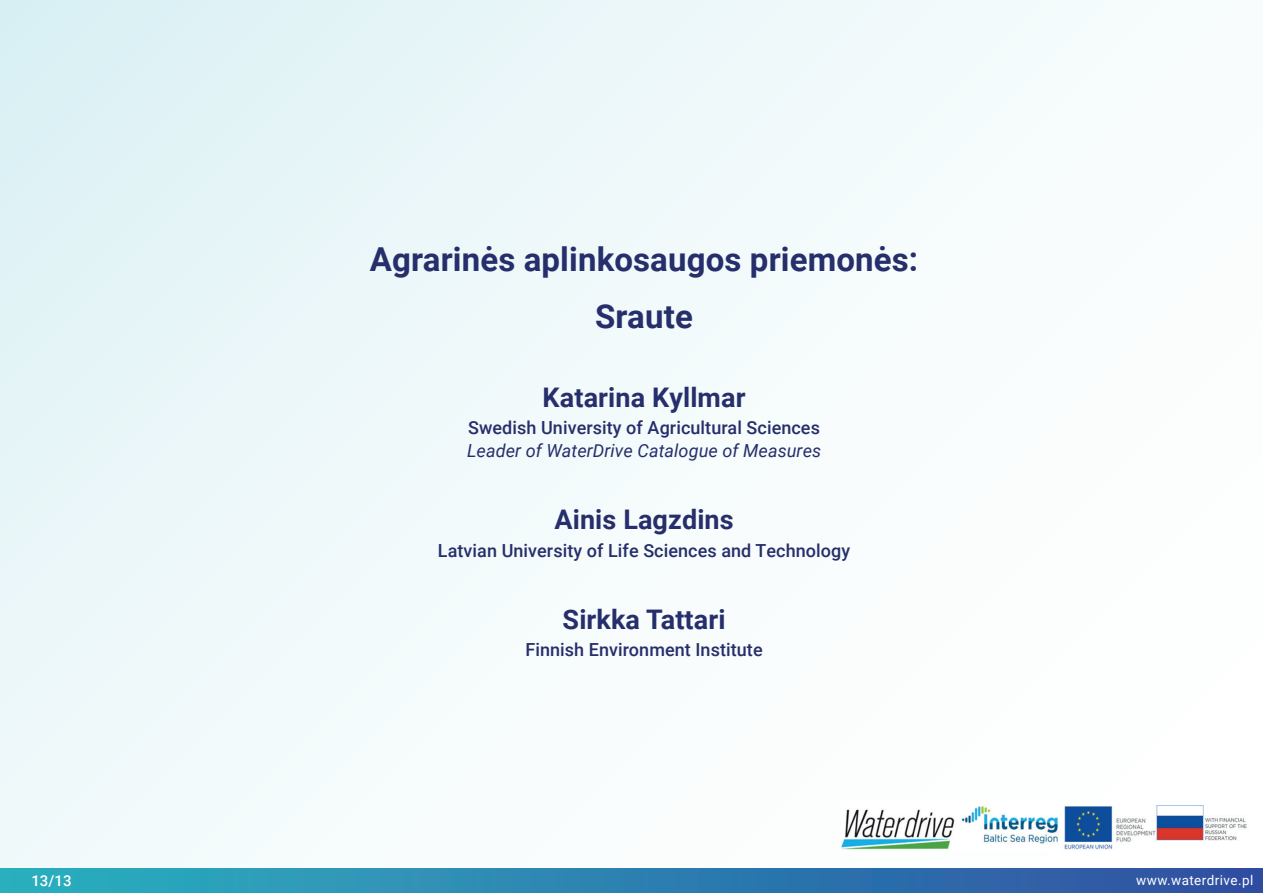
<style>
.page{position:relative;width:1263px;height:893px;background:#fff}
.page>*{position:absolute;margin:0;border:0;box-sizing:border-box;transform-origin:0 0}
.t1{font:700 33px/57px "Roboto";letter-spacing:.005em;color:#262f6b;text-align:center}
.t2{font:700 27px "Roboto";letter-spacing:.005em;color:#262f6b}
.t3{font:500 18px "Roboto";letter-spacing:.005em;color:#262f6b}
.t4{font:italic 18px "Roboto";letter-spacing:.005em;color:#262f6b}
.t5{font:500 15px "Roboto";color:#fff}
.t6{font:13.5px "Roboto";letter-spacing:.03em;color:#fff}
</style>
<div class="page">
<div style="left:0;top:0;width:1263px;height:893px;background:linear-gradient(to right,#e7f5f8,#fefffe)"></div>
<div style="left:0;top:868px;width:1263px;height:25px;background:linear-gradient(to right,#2bb2c0,#2f4ea1)"></div>
<img style="left:842px;top:802px;width:408px;height:49px">
<h1 class="t1" style="left:370px;top:230px;width:550px">Agrarinės aplinkosaugos priemonės:<br>Sraute</h1>
<h2 class="t2" style="left:543px;top:378px;width:204px">Katarina Kyllmar</h2>
<p class="t3" style="left:468px;top:415px;width:353px">Swedish University of Agricultural Sciences</p>
<p class="t4" style="left:467px;top:438px;width:356px">Leader of WaterDrive Catalogue of Measures</p>
<h2 class="t2" style="left:554px;top:501px;width:181px">Ainis Lagzdins</h2>
<p class="t3" style="left:438px;top:537px;width:414px">Latvian University of Life Sciences and Technology</p>
<h2 class="t2" style="left:563px;top:601px;width:164px">Sirkka Tattari</h2>
<p class="t3" style="left:525px;top:637px;width:239px">Finnish Environment Institute</p>
<p class="t5" style="left:31px;top:870px;width:42px">13/13</p>
<p class="t6" style="left:1136px;top:871px;width:119px">www.waterdrive.pl</p>
</div>
